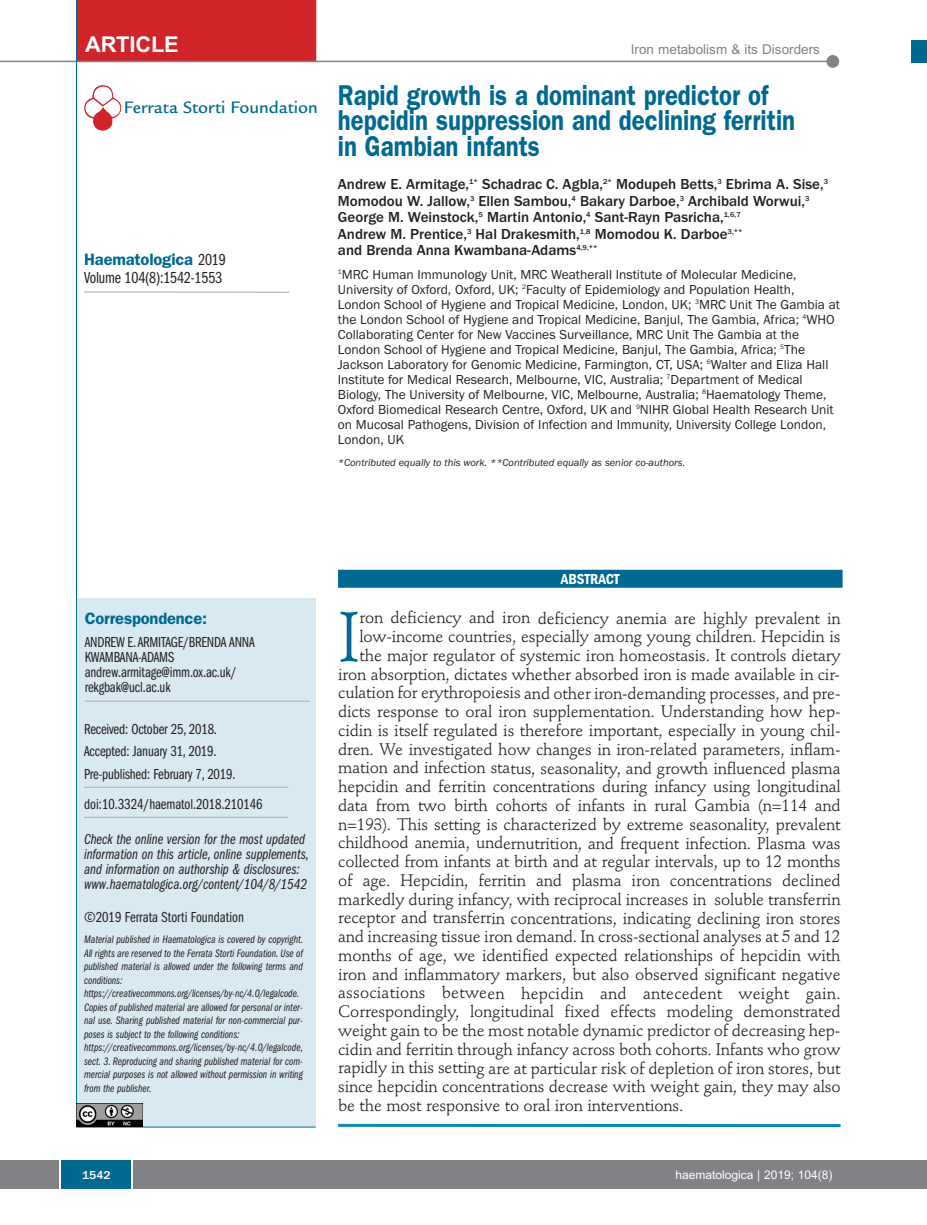
<style>
.page{position:relative;width:927px;height:1225px;background:#fff}
.page>*{position:absolute;margin:0;border:0;box-sizing:border-box;transform-origin:0 0}
.t1{font:68.85px "Stempel Schneidler";color:#006991}
.t2{font:600 28.8px/25.5px "Franklin Gothic";color:#006991;scale:.83 1}
.t3{font:700 21.75px "Arial";letter-spacing:-.01em;color:#fff}
.t4{font:16.5px "Stempel Schneidler";letter-spacing:-.01em;color:#231f20}
.t5{font:16.5px "Stempel Schneidler";letter-spacing:.01em;color:#231f20}
.t6{font:600 16.5px "Franklin Gothic";letter-spacing:-.01em;color:#006991}
.t7{font:16.5px "Franklin Gothic Book Cmpr";letter-spacing:-.01em;color:#231f20}
.t8{font:500 15px/16.5px "Franklin Gothic";color:#231f20}
.t9{font:15px/15px "Franklin Gothic Book Cmpr";letter-spacing:-.01em;color:#231f20}
.t10{font:15px/15px "Franklin Gothic Book Cmpr Ital";color:#231f20}
.t11{font:600 condensed 15px "Franklin Gothic";letter-spacing:-.005em;color:#fff}
.t12{font:13.5px/15px "Franklin Gothic";color:#231f20}
.t13{font:13.5px "Arial";color:#808285}
.t14{font:12px "Arial";color:#fff}
.t15{font:500 12px "Franklin Gothic";color:#fff}
.t16{font:11.25px/13.5px "Franklin Gothic Book Cmpr Ital";color:#231f20}
.t17{font:italic 10.5px "Franklin Gothic";color:#231f20}
.s1{font-family:"Franklin Gothic Book Cmpr";font-weight:400;color:#231f20}
</style>
<div class="page">
<div style="left:911px;top:40px;width:16px;height:22px;background:#006991"></div>
<div style="left:910px;top:1160px;width:17px;height:28px;background:#808285"></div>
<div style="left:0;top:1160px;width:910px;height:28px;background:#808285"></div>
<div style="left:61px;top:1160px;width:71px;height:28px;background:#006991"></div>
<svg style="left:60px;top:1160px;width:1px;height:28px"></svg>
<svg style="left:132px;top:1160px;width:1px;height:28px"></svg>
<div style="left:77px;top:598px;width:239px;height:529px;background:#d8e9f1"></div>
<hr style="left:84px;top:787px;width:204px;height:1px;background:#a8a9ad">
<hr style="left:85px;top:701px;width:225px;height:1px;background:#a8a9ad">
<hr style="left:76px;top:1126px;width:240px;height:1px;background:#006991">
<hr style="left:84px;top:292px;width:206px;height:1px;background:#a8a9ad">
<div style="left:77px;top:0;width:239px;height:62px;background:#d1232a"></div>
<hr style="left:0;top:61px;width:830px;height:1px;background:#808285">
<div style="left:826px;top:55px;width:13px;height:13px;background:#808285;border-radius:50%"></div>
<hr style="left:84px;top:817px;width:204px;height:1px;background:#a8a9ad">
<hr style="left:76px;top:0;width:1px;height:1126px;background:#006991">
<img style="left:77px;top:1103px;width:65px;height:23px">
<img style="left:84px;top:85px;width:37px;height:46px">
<svg style="left:338px;top:1123px;width:503px;height:4px;background:#49a7c2"></svg>
<div style="left:338px;top:570px;width:505px;height:18px;background:#006991"></div>
<h3 class="t3" style="left:85px;top:32px;width:95px">ARTICLE</h3>
<p class="t13" style="left:631px;top:42px;width:191px">Iron metabolism &amp; its Disorders</p>
<h2 class="t2" style="left:338px;top:85px;width:552px;text-indent:-214px"><sub>Ferrata</sub> <sub>Storti</sub> <sub>Foundation</sub> Rapid growth is a dominant predictor of hepcidin suppression and declining ferritin in Gambian infants</h2>
<p class="t8" style="left:338px;top:176px;width:492px">Andrew E. Armitage,<sup>1*</sup> Schadrac C. Agbla,<sup>2*</sup> Modupeh Betts,<sup>3</sup> Ebrima A. Sise,<sup>3<br></sup>Momodou W. Jallow,<sup>3</sup> Ellen Sambou,<sup>4</sup> Bakary Darboe,<sup>3</sup> Archibald Worwui,<sup>3<br></sup>George M. Weinstock,<sup>5</sup> Martin Antonio,<sup>4</sup> Sant-Rayn Pasricha,<sup>1,6,7<br></sup>Andrew M. Prentice,<sup>3</sup> Hal Drakesmith,<sup>1,8</sup> Momodou K. Darboe<sup>3,**<br></sup>and Brenda Anna Kwambana-Adams<sup>4,9,**</sup></p>
<p class="t12" style="left:338px;top:267px;width:504px"><sup>1</sup>MRC Human Immunology Unit, MRC Weatherall Institute of Molecular Medicine, University of Oxford, Oxford, UK; <sup>2</sup>Faculty of Epidemiology and Population Health, London School of Hygiene and Tropical Medicine, London, UK; <sup>3</sup>MRC Unit The Gambia at the London School of Hygiene and Tropical Medicine, Banjul, The Gambia, Africa; <sup>4</sup>WHO Collaborating Center for New Vaccines Surveillance, MRC Unit The Gambia at the London School of Hygiene and Tropical Medicine, Banjul, The Gambia, Africa; <sup>5</sup>The Jackson Laboratory for Genomic Medicine, Farmington, CT, USA; <sup>6</sup>Walter and Eliza Hall Institute for Medical Research, Melbourne, VIC, Australia; <sup>7</sup>Department of Medical Biology, The University of Melbourne, VIC, Melbourne, Australia; <sup>8</sup>Haematology Theme, Oxford Biomedical Research Centre, Oxford, UK and <sup>9</sup>NIHR Global Health Research Unit on Mucosal Pathogens, Division of Infection and Immunity, University College London, London, UK</p>
<p class="t17" style="left:338px;top:456px;width:349px">*Contributed equally to this work. **Contributed equally as senior co-authors.</p>
<p class="t6" style="left:84px;top:254px;width:143px">Haematologica <span class="s1">2019</span></p>
<p class="t7" style="left:84px;top:272px;width:140px">Volume 104(8):1542-1553</p>
<p class="t6" style="left:85px;top:612px;width:124px">Correspondence:</p>
<p class="t9" style="left:85px;top:636px;width:172px">ANDREW E. ARMITAGE/BRENDA ANNA<br>KWAMBANA-ADAMS andrew.armitage@imm.ox.ac.uk/ rekgbak@ucl.ac.uk</p>
<p class="t9" style="left:84px;top:718px;width:153px;line-height:22.5px">Received: October 25, 2018.<br>Accepted: January 31, 2019.<br>Pre-published: February 7, 2019.</p>
<p class="t9" style="left:84px;top:797px;width:180px">doi:10.3324/haematol.2018.210146</p>
<p class="t10" style="left:84px;top:833px;width:226px">Check the online version for the most updated information on this article, online supplements, and information on authorship &amp; disclosures: www.haematologica.org/content/104/8/1542</p>
<p class="t9" style="left:84px;top:911px;width:161px">©2019 Ferrata Storti Foundation</p>
<p class="t16" style="left:84px;top:933px;width:221px">Material published in Haematologica is covered by copyright.<br>All rights are reserved to the Ferrata Storti Foundation. Use of published material is allowed under the following terms and conditions: https://creativecommons.org/licenses/by-nc/4.0/legalcode.<br>Copies of published material are allowed for personal or inter&shy;nal use. Sharing published material for non-commercial pur&shy;poses is subject to the following conditions: https://creativecommons.org/licenses/by-nc/4.0/legalcode, sect. 3. Reproducing and sharing published material for com&shy;mercial purposes is not allowed without permission in writing from the publisher.</p>
<p class="t11" style="left:561px;top:573px;width:60px">ABSTRACT</p>
<h1 class="t1" style="left:338px;top:609px;width:23px">I</h1>
<p class="t4" style="left:359px;top:611px;width:483px">ron deficiency and iron deficiency anemia are highly prevalent in</p>
<p class="t4" style="left:359px;top:630px;width:483px">low-income countries, especially among young children. Hepcidin is</p>
<p class="t4" style="left:359px;top:648px;width:483px">the major regulator of systemic iron homeostasis. It controls dietary</p>
<p class="t4" style="left:338px;top:667px;width:503px">iron absorption, dictates whether absorbed iron is made available in cir-</p>
<p class="t4" style="left:338px;top:686px;width:504px">culation for erythropoiesis and other iron-demanding processes, and pre-</p>
<p class="t4" style="left:338px;top:705px;width:504px">dicts response to oral iron supplementation. Understanding how hep-</p>
<p class="t4" style="left:338px;top:723px;width:504px">cidin is itself regulated is therefore important, especially in young chil-</p>
<p class="t4" style="left:338px;top:742px;width:504px">dren. We investigated how changes in iron-related parameters, inflam-</p>
<p class="t4" style="left:338px;top:761px;width:504px">mation and infection status, seasonality, and growth influenced plasma</p>
<p class="t4" style="left:338px;top:780px;width:504px">hepcidin and ferritin concentrations during infancy using longitudinal</p>
<p class="t4" style="left:338px;top:798px;width:504px">data from two birth cohorts of infants in rural Gambia (n=114 and</p>
<p class="t4" style="left:338px;top:817px;width:504px">n=193). This setting is characterized by extreme seasonality, prevalent</p>
<p class="t4" style="left:338px;top:836px;width:504px">childhood anemia, undernutrition, and frequent infection. Plasma was</p>
<p class="t4" style="left:338px;top:854px;width:504px">collected from infants at birth and at regular intervals, up to 12 months</p>
<p class="t4" style="left:338px;top:873px;width:504px">of age. Hepcidin, ferritin and plasma iron concentrations declined</p>
<p class="t4" style="left:338px;top:892px;width:504px">markedly during infancy, with reciprocal increases in soluble transferrin</p>
<p class="t4" style="left:338px;top:911px;width:504px">receptor and transferrin concentrations, indicating declining iron stores</p>
<p class="t4" style="left:338px;top:929px;width:504px">and increasing tissue iron demand. In cross-sectional analyses at 5 and 12</p>
<p class="t4" style="left:338px;top:948px;width:504px">months of age, we identified expected relationships of hepcidin with</p>
<p class="t4" style="left:338px;top:967px;width:504px">iron and inflammatory markers, but also observed significant negative</p>
<p class="t5" style="left:338px;top:986px;width:504px">associations between hepcidin and antecedent weight gain.</p>
<p class="t4" style="left:338px;top:1004px;width:504px">Correspondingly, longitudinal fixed effects modeling demonstrated</p>
<p class="t4" style="left:338px;top:1023px;width:504px">weight gain to be the most notable dynamic predictor of decreasing hep-</p>
<p class="t4" style="left:338px;top:1042px;width:504px">cidin and ferritin through infancy across both cohorts. Infants who grow</p>
<p class="t4" style="left:338px;top:1061px;width:504px">rapidly in this setting are at particular risk of depletion of iron stores, but</p>
<p class="t4" style="left:338px;top:1079px;width:504px">since hepcidin concentrations decrease with weight gain, they may also</p>
<p class="t4" style="left:338px;top:1098px;width:347px">be the most responsive to oral iron interventions.</p>
<p class="t15" style="left:82px;top:1167px;width:30px">1542</p>
<p class="t14" style="left:676px;top:1167px;width:158px">haematologica | 2019; 104(8)</p>
</div>
